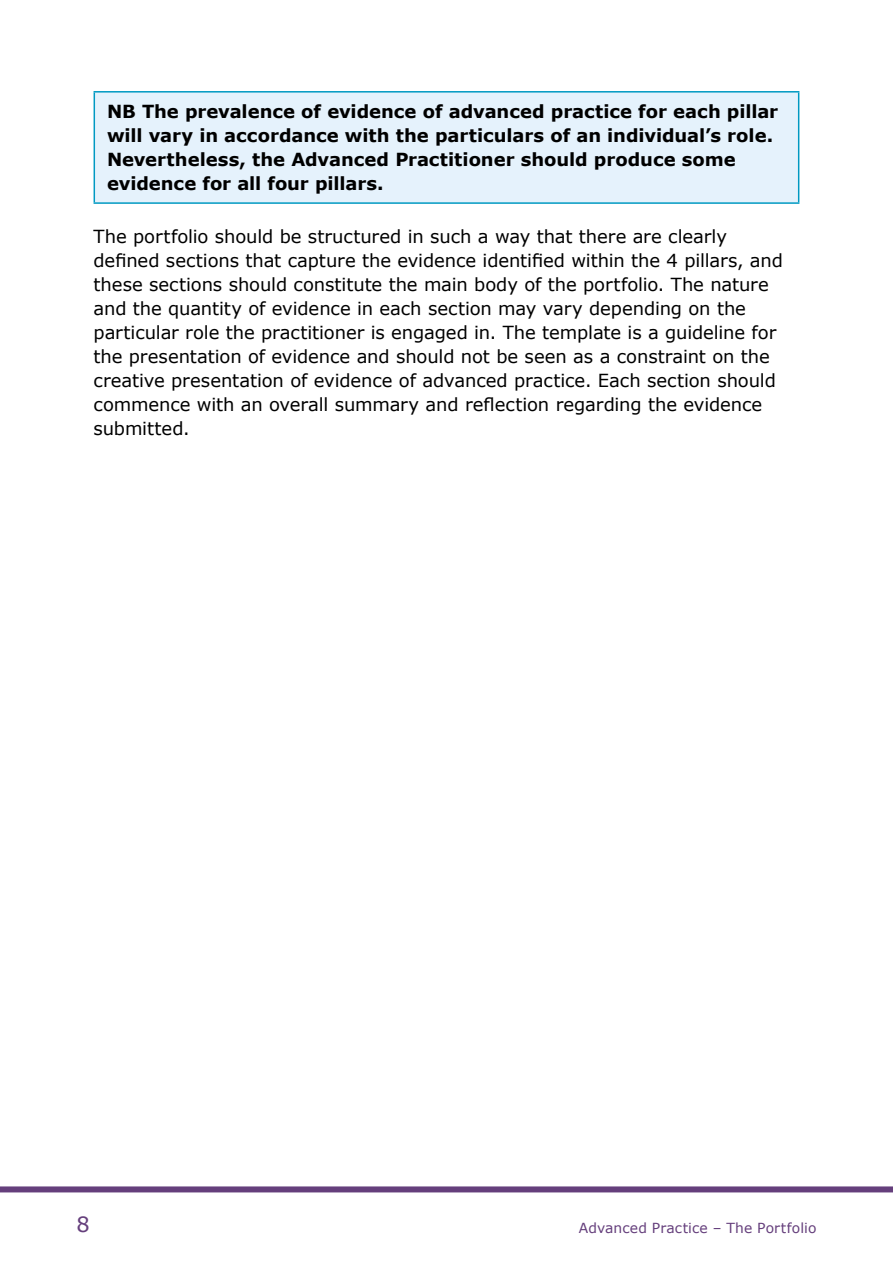
<style>
.page{position:relative;width:893px;height:1263px;background:#fff}
.page>*{position:absolute;margin:0;border:0;box-sizing:border-box;transform-origin:0 0}
.t1{font:21px "Verdana";color:#653f7c}
.t2{font:18px/24px "Verdana";letter-spacing:-.005em;color:#000}
.t3{font:700 18px/24px "Verdana";letter-spacing:-.005em;color:#000}
.t4{font:13.8px "Verdana";letter-spacing:.005em;color:#653f7c}
</style>
<div class="page">
<div style="left:94px;top:92px;width:705px;height:111px;background:#e5f2fc"></div>
<hr style="left:94px;top:91px;width:705px;height:2px;background:#0099c2">
<hr style="left:94px;top:93px;width:1px;height:109px;background:#0099c2">
<hr style="left:798px;top:93px;width:1px;height:109px;background:#0099c2">
<hr style="left:94px;top:202px;width:705px;height:2px;background:#0099c2">
<div style="left:0;top:1186px;width:893px;height:6px;background:#653f7c"></div>
<p class="t3" style="left:107px;top:100px;width:673px">NB The prevalence of evidence of advanced practice for each pillar will vary in accordance with the particulars of an individual’s role.<br>Nevertheless, the Advanced Practitioner should produce some evidence for all four pillars.</p>
<p class="t2" style="left:94px;top:225px;width:691px">The portfolio should be structured in such a way that there are clearly defined sections that capture the evidence identified within the 4 pillars, and these sections should constitute the main body of the portfolio. The nature and the quantity of evidence in each section may vary depending on the particular role the practitioner is engaged in. The template is a guideline for the presentation of evidence and should not be seen as a constraint on the creative presentation of evidence of advanced practice. Each section should commence with an overall summary and reflection regarding the evidence submitted.</p>
<p class="t1" style="left:77px;top:1211px;width:15px">8</p>
<p class="t4" style="left:579px;top:1219px;width:239px">Advanced Practice – The Portfolio</p>
</div>
